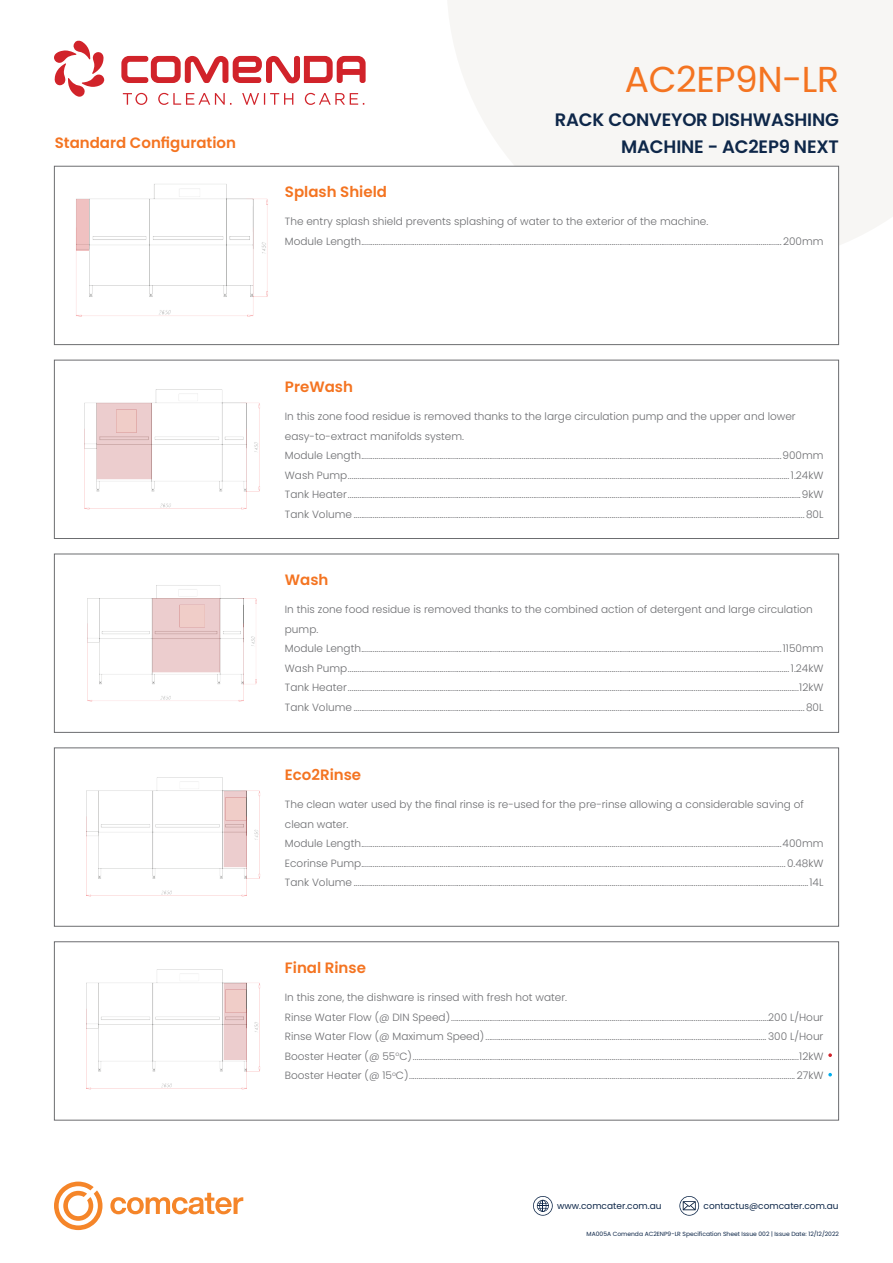
<style>
.page{position:relative;width:893px;height:1263px;background:#fff}
.page>*{position:absolute;margin:0;border:0;box-sizing:border-box;transform-origin:0 0}
.t1{font:36px "Poppins";letter-spacing:-.01em;color:#f47421}
.t2{font:600 18px "Poppins";letter-spacing:-.01em;color:#0e2749}
.t3{font:600 15px "Poppins";color:#f47421}
.t4{font:300 10.5px/19.5px "Poppins";color:#6c6d70}
.t5{font:9px "Poppins";color:#0e2749}
.t6{font:6px "Poppins";color:#0e2749}
</style>
<div class="page">
<svg style="left:446px;top:0;width:447px;height:266px;fill:#f7f6f4"></svg>
<svg style="left:533px;top:1196px;width:20px;height:20px"></svg>
<svg style="left:679px;top:1196px;width:20px;height:20px"></svg>
<svg style="left:54px;top:1181px;width:189px;height:49px"></svg>
<svg style="left:121px;top:56px;width:245px;height:27px"></svg>
<svg style="left:54px;top:41px;width:50px;height:56px"></svg>
<svg style="left:123px;top:93px;width:241px;height:12px"></svg>
<div style="left:54px;top:166px;width:785px;height:179px;background:#fff;border:1px solid #6c6d70"></div>
<img style="left:53px;top:178px;width:215px;height:145px">
<div style="left:54px;top:360px;width:785px;height:179px;background:#fff;border:1px solid #6c6d70"></div>
<div style="left:54px;top:554px;width:785px;height:179px;background:#fff;border:1px solid #6c6d70"></div>
<div style="left:54px;top:747px;width:785px;height:180px;background:#fff;border:1px solid #6c6d70"></div>
<div style="left:54px;top:941px;width:785px;height:179px;background:#fff;border:1px solid #6c6d70"></div>
<div style="left:77px;top:199px;width:12px;height:51px;background:#f0c1c1"></div>
<svg style="left:828px;top:1053px;width:4px;height:4px"></svg>
<svg style="left:828px;top:1073px;width:4px;height:3px"></svg>
<img style="left:84px;top:389px;width:176px;height:121px">
<img style="left:87px;top:585px;width:170px;height:117px">
<img style="left:86px;top:777px;width:175px;height:120px">
<img style="left:86px;top:969px;width:174px;height:121px">
<h1 class="t1" style="left:625px;top:58px;width:216px">AC2EP9N-LR</h1>
<h2 class="t2" style="left:555px;top:109px;width:286px">RACK CONVEYOR DISHWASHING</h2>
<h3 class="t3" style="left:55px;top:134px;width:183px">Standard Configuration</h3>
<h2 class="t2" style="left:621px;top:136px;width:219px">MACHINE - AC2EP9 NEXT</h2>
<h3 class="t3" style="left:285px;top:183px;width:104px">Splash Shield</h3>
<p class="t4" style="left:285px;top:212px;width:540px">The entry splash shield prevents splashing of water to the exterior of the machine.<br>Module Length............................................................................................................................................................................................................................200mm</p>
<h3 class="t3" style="left:285px;top:378px;width:70px">PreWash</h3>
<p class="t4" style="left:285px;top:407px;width:540px">In this zone food residue is removed thanks to the large circulation pump and the upper and lower easy-to-extract manifolds system.<br>Module Length............................................................................................................................................................................................................................900mm Wash Pump....................................................................................................................................................................................................................................... 1.24kW Tank Heater.............................................................................................................................................................................................................................................9kW Tank Volume ............................................................................................................................................................................................................................................80L</p>
<h3 class="t3" style="left:285px;top:571px;width:45px">Wash</h3>
<p class="t4" style="left:285px;top:600px;width:540px">In this zone food residue is removed thanks to the combined action of detergent and large circulation pump.<br>Module Length............................................................................................................................................................................................................................1150mm Wash Pump.......................................................................................................................................................................................................................................1.24kW Tank Heater............................................................................................................................................................................................................................................12kW Tank Volume ............................................................................................................................................................................................................................................80L</p>
<h3 class="t3" style="left:285px;top:766px;width:78px">Eco2Rinse</h3>
<p class="t4" style="left:285px;top:795px;width:540px">The clean water used by the final rinse is re-used for the pre-rinse allowing a considerable saving of clean water.<br>Module Length............................................................................................................................................................................................................................400mm Ecorinse Pump..............................................................................................................................................................................................................................0.48kW Tank Volume ..............................................................................................................................................................................................................................................14L</p>
<h3 class="t3" style="left:285px;top:959px;width:83px">Final Rinse</h3>
<p class="t4" style="left:285px;top:988px;width:540px">In this zone, the dishware is rinsed with fresh hot water.<br>Rinse Water Flow (@ DIN Speed)......................................................................................................................................................................200 L/Hour Rinse Water Flow (@ Maximum Speed) ................................................................................................................................................... 300 L/Hour Booster Heater (@ 55<sup>o</sup>C)..........................................................................................................................................................................................................12kW Booster Heater (@ 15<sup>o</sup>C).......................................................................................................................................................................................................... 27kW</p>
<p class="t5" style="left:557px;top:1200px;width:106px">www.comcater.com.au</p>
<p class="t5" style="left:704px;top:1200px;width:137px">contactus@comcater.com.au</p>
<p class="t6" style="left:587px;top:1231px;width:254px">MA005A Comenda AC2ENP9-LR Specification Sheet Issue 002 | Issue Date: 12/12/2022</p>
</div>
